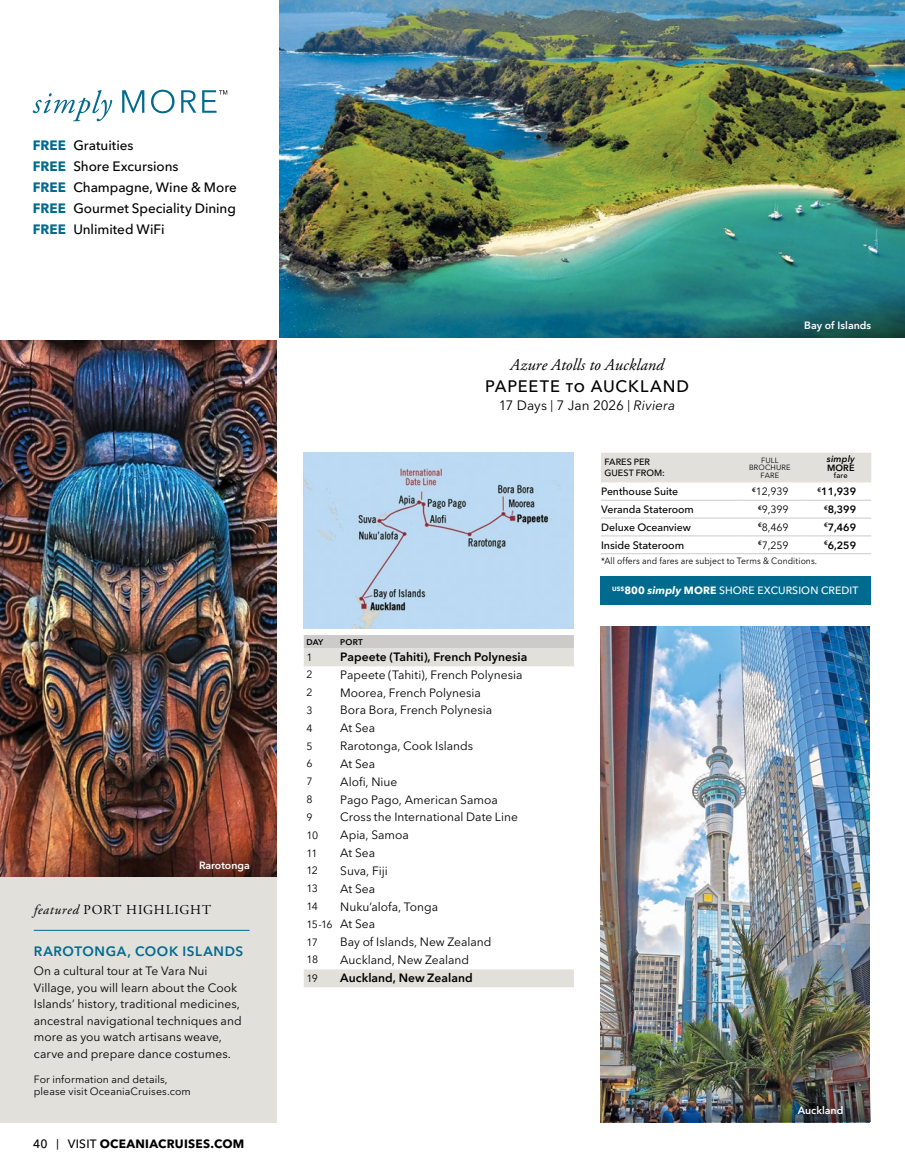
<style>
.page{position:relative;width:905px;height:1175px;background:#fff}
.page>*{position:absolute;margin:0;border:0;box-sizing:border-box;transform-origin:0 0}
.t1{font:italic 16.5px "Adobe Garamond Pro";letter-spacing:.005em;color:#000}
.t2{font:500 16.5px "Avenir Next LT Pro";letter-spacing:.055em;color:#000}
.t3{font:500 13.5px/21px "Avenir Next LT Pro";letter-spacing:-.005em;color:#000}
.t4{font:13.5px "Avenir Next LT Pro";color:#000}
.t5{font:13.5px "Adobe Garamond Pro";letter-spacing:.05em;color:#000}
.t6{font:600 13.5px "Avenir Next LT Pro";letter-spacing:.045em;color:#006a8f}
.t7{font:12px/16.5px "Avenir Next LT Pro";color:#000}
.t8{font:600 12px "Avenir Next LT Pro";letter-spacing:.005em;color:#000}
.t9{font:700 12px "Avenir Next LT Pro";letter-spacing:.02em;color:#000}
.t10{font:500 10.65px "Avenir Next LT Pro";letter-spacing:-.005em;color:#000}
.t11{font:10.5px/17.9px "Avenir Next LT Pro";letter-spacing:.01em;color:#000}
.t12{font:500 10.5px "Avenir Next LT Pro";letter-spacing:-.005em;color:#000}
.t13{font:500 10.5px "Avenir Next LT Pro";letter-spacing:.01em;color:#fff}
.t14{font:600 10.5px "Avenir Next LT Pro";color:#fff}
.t15{font:600 10.5px "Avenir Next LT Pro";color:#000}
.t16{font:9px "Avenir Next LT Pro";letter-spacing:.01em;color:#000;scale:.95 1}
.t17{font:500 9px/10.6px "Avenir Next LT Pro";letter-spacing:.005em;color:#000}
.t18{font:italic 600 9px "Avenir Next LT Pro";letter-spacing:.015em;color:#000}
.t19{font:600 9px "Avenir Next LT Pro";color:#000}
.t20{font:600 8.25px "Avenir Next LT Pro";letter-spacing:.025em;color:#000}
.t21{font:7.5px/7.5px "Avenir Next LT Pro";letter-spacing:.02em;color:#000;text-align:center}
.t22{font:500 7.5px "Avenir Next LT Pro";color:#000}
.s1{font-weight:700;color:#006a8f}
.s2{font-style:italic}
.s3{font-weight:500}
.s4{font-weight:500;font-size:10.5px}
.s5{font-size:12px}
.s6{font-weight:700}
.s7{font-weight:700;font-style:italic}
</style>
<div class="page">
<svg style="left:33px;top:90px;width:79px;height:31px"></svg>
<svg style="left:122px;top:90px;width:22px;height:23px"></svg>
<svg style="left:151px;top:90px;width:23px;height:23px"></svg>
<svg style="left:181px;top:90px;width:15px;height:23px"></svg>
<svg style="left:202px;top:90px;width:25px;height:23px"></svg>
<hr style="left:904px;top:0;width:1px;height:338px;background:#e6e7e8">
<img style="left:279px;top:0;width:625px;height:338px">
<svg style="left:618px;top:284px;width:286px;height:54px;background:#1c7074"></svg>
<img style="left:304px;top:453px;width:270px;height:175px">
<div style="left:304px;top:635px;width:270px;height:13px;background:#cdcbca"></div>
<svg style="left:304px;top:648px;width:270px;height:339px"></svg>
<img style="left:600px;top:627px;width:269px;height:439px">
<img style="left:600px;top:1066px;width:270px;height:56px">
<img style="left:0;top:340px;width:277px;height:537px">
<div style="left:0;top:877px;width:276px;height:245px;background:#e2e0db"></div>
<hr style="left:34px;top:930px;width:215px;height:1px;background:#006a8f">
<img style="left:0;top:817px;width:276px;height:60px">
<div style="left:600px;top:576px;width:270px;height:29px;background:#006a8f"></div>
<div style="left:601px;top:453px;width:270px;height:29px;background:#e2e0db"></div>
<hr style="left:601px;top:553px;width:135px;height:1px;background:#cdcbca">
<hr style="left:601px;top:500px;width:135px;height:1px;background:#cdcbca">
<hr style="left:736px;top:553px;width:67px;height:1px;background:#cdcbca">
<hr style="left:803px;top:553px;width:68px;height:1px;background:#cdcbca">
<hr style="left:601px;top:518px;width:135px;height:1px;background:#cdcbca">
<hr style="left:601px;top:535px;width:135px;height:1px;background:#cdcbca">
<hr style="left:736px;top:535px;width:67px;height:1px;background:#cdcbca">
<hr style="left:803px;top:535px;width:68px;height:1px;background:#cdcbca">
<hr style="left:736px;top:500px;width:67px;height:1px;background:#cdcbca">
<hr style="left:803px;top:500px;width:68px;height:1px;background:#cdcbca">
<hr style="left:736px;top:518px;width:67px;height:1px;background:#cdcbca">
<hr style="left:803px;top:518px;width:68px;height:1px;background:#cdcbca">
<p class="t3" style="left:33px;top:135px;width:205px"><span class="s1">FREE</span> Gratuities<br><span class="s1">FREE</span> Shore Excursions<br><span class="s1">FREE</span> Champagne, Wine &amp; More<br><span class="s1">FREE</span> Gourmet Speciality Dining<br><span class="s1">FREE</span> Unlimited WiFi</p>
<p class="t14" style="left:199px;top:859px;width:52px">Rarotonga</p>
<p class="t5" style="left:34px;top:901px;width:179px"><span class="s2">featured</span> PORT HIGHLIGHT</p>
<p class="t6" style="left:34px;top:942px;width:211px">RAROTONGA, COOK ISLANDS</p>
<p class="t7" style="left:34px;top:962px;width:209px">On a cultural tour at Te Vara Nui Village, you will learn about the Cook Islands’ history, traditional medicines, ancestral navigational techniques and more as you watch artisans weave, carve and prepare dance costumes.</p>
<p class="t11" style="left:34px;top:1073px;width:159px;line-height:12px">For information and details, please visit OceaniaCruises.com</p>
<p class="t9" style="left:33px;top:1136px;width:213px"><span class="s3">40</span> <span class="s4">|</span> <span class="s3">VISIT</span> OCEANIACRUISES.COM</p>
<h1 class="t1" style="left:510px;top:355px;width:155px">Azure Atolls to Auckland</h1>
<h1 class="t2" style="left:485px;top:377px;width:205px">PAPEETE to AUCKLAND</h1>
<p class="t4" style="left:498px;top:397px;width:178px">17 Days <span class="s5">|</span> 7 Jan 2026 <span class="s5">|</span> <span class="s2">Riviera</span></p>
<p class="t14" style="left:804px;top:319px;width:68px">Bay of Islands</p>
<p class="t17" style="left:604px;top:457px;width:62px">FARES PER<br>GUEST FROM:</p>
<p class="t21" style="left:749px;top:456px;width:43px">FULL<br>BROCHURE<br>FARE</p>
<p class="t18" style="left:826px;top:453px;width:29px">simply</p>
<p class="t19" style="left:827px;top:462px;width:29px">MORE</p>
<p class="t22" style="left:833px;top:471px;width:15px">fare</p>
<p class="t12" style="left:601px;top:485px;width:79px">Penthouse Suite</p>
<p class="t11" style="left:752px;top:482px;width:38px"><sup>€</sup>12,939</p>
<p class="t15" style="left:817px;top:485px;width:40px"><sup>€</sup>11,939</p>
<p class="t12" style="left:601px;top:503px;width:94px">Veranda Stateroom</p>
<p class="t11" style="left:758px;top:500px;width:32px"><sup>€</sup>9,399</p>
<p class="t15" style="left:824px;top:503px;width:34px"><sup>€</sup>8,399</p>
<p class="t12" style="left:601px;top:521px;width:91px">Deluxe Oceanview</p>
<p class="t11" style="left:758px;top:518px;width:32px"><sup>€</sup>8,469</p>
<p class="t15" style="left:824px;top:521px;width:34px"><sup>€</sup>7,469</p>
<p class="t10" style="left:601px;top:538px;width:85px">Inside Stateroom</p>
<p class="t11" style="left:758px;top:536px;width:32px"><sup>€</sup>7,259</p>
<p class="t15" style="left:824px;top:539px;width:34px"><sup>€</sup>6,259</p>
<p class="t16" style="left:601px;top:555px;width:229px">*All offers and fares are subject to Terms &amp; Conditions.</p>
<p class="t20" style="left:306px;top:637px;width:18px">DAY</p>
<p class="t20" style="left:340px;top:637px;width:24px">PORT</p>
<p class="t11" style="left:306px;top:648px;width:8px">1</p>
<p class="t8" style="left:340px;top:649px;width:189px">Papeete (Tahiti), French Polynesia</p>
<p class="t11" style="left:306px;top:665px;width:8px">2</p>
<p class="t7" style="left:340px;top:666px;width:184px">Papeete (Tahiti), French Polynesia</p>
<p class="t11" style="left:306px;top:683px;width:8px">2</p>
<p class="t7" style="left:340px;top:684px;width:142px">Moorea, French Polynesia</p>
<p class="t11" style="left:306px;top:701px;width:8px">3</p>
<p class="t7" style="left:340px;top:702px;width:153px">Bora Bora, French Polynesia</p>
<p class="t11" style="left:306px;top:719px;width:8px">4</p>
<p class="t7" style="left:340px;top:720px;width:36px">At Sea</p>
<p class="t11" style="left:306px;top:737px;width:8px">5</p>
<p class="t7" style="left:340px;top:737px;width:134px">Rarotonga, Cook Islands</p>
<p class="t11" style="left:306px;top:754px;width:8px">6</p>
<p class="t7" style="left:340px;top:755px;width:36px">At Sea</p>
<p class="t11" style="left:306px;top:772px;width:8px">7</p>
<p class="t7" style="left:340px;top:773px;width:59px">Alofi, Niue</p>
<p class="t11" style="left:306px;top:790px;width:8px">8</p>
<p class="t7" style="left:340px;top:791px;width:159px">Pago Pago, American Samoa</p>
<p class="t11" style="left:306px;top:808px;width:8px">9</p>
<p class="t7" style="left:340px;top:809px;width:179px">Cross the International Date Line</p>
<p class="t11" style="left:306px;top:826px;width:13px">10</p>
<p class="t7" style="left:340px;top:826px;width:70px">Apia, Samoa</p>
<p class="t11" style="left:306px;top:844px;width:13px">11</p>
<p class="t7" style="left:340px;top:844px;width:36px">At Sea</p>
<p class="t11" style="left:306px;top:861px;width:13px">12</p>
<p class="t7" style="left:340px;top:862px;width:49px">Suva, Fiji</p>
<p class="t11" style="left:306px;top:879px;width:13px">13</p>
<p class="t7" style="left:340px;top:880px;width:36px">At Sea</p>
<p class="t11" style="left:306px;top:897px;width:13px">14</p>
<p class="t7" style="left:340px;top:898px;width:99px">Nuku’alofa, Tonga</p>
<p class="t11" style="left:306px;top:915px;width:70px">15-16 <span class="s5">At Sea<br></span>17</p>
<p class="t7" style="left:340px;top:933px;width:153px">Bay of Islands, New Zealand</p>
<p class="t11" style="left:306px;top:951px;width:13px">18</p>
<p class="t7" style="left:340px;top:951px;width:130px">Auckland, New Zealand</p>
<p class="t11" style="left:306px;top:969px;width:13px">19</p>
<p class="t8" style="left:340px;top:970px;width:134px">Auckland, New Zealand</p>
<p class="t13" style="left:612px;top:584px;width:248px"><sup>US$</sup><span class="s6">800</span> <span class="s7">simply</span> <span class="s6">MORE</span> SHORE EXCURSION CREDIT</p>
<p class="t14" style="left:797px;top:1104px;width:47px">Auckland</p>
</div>
